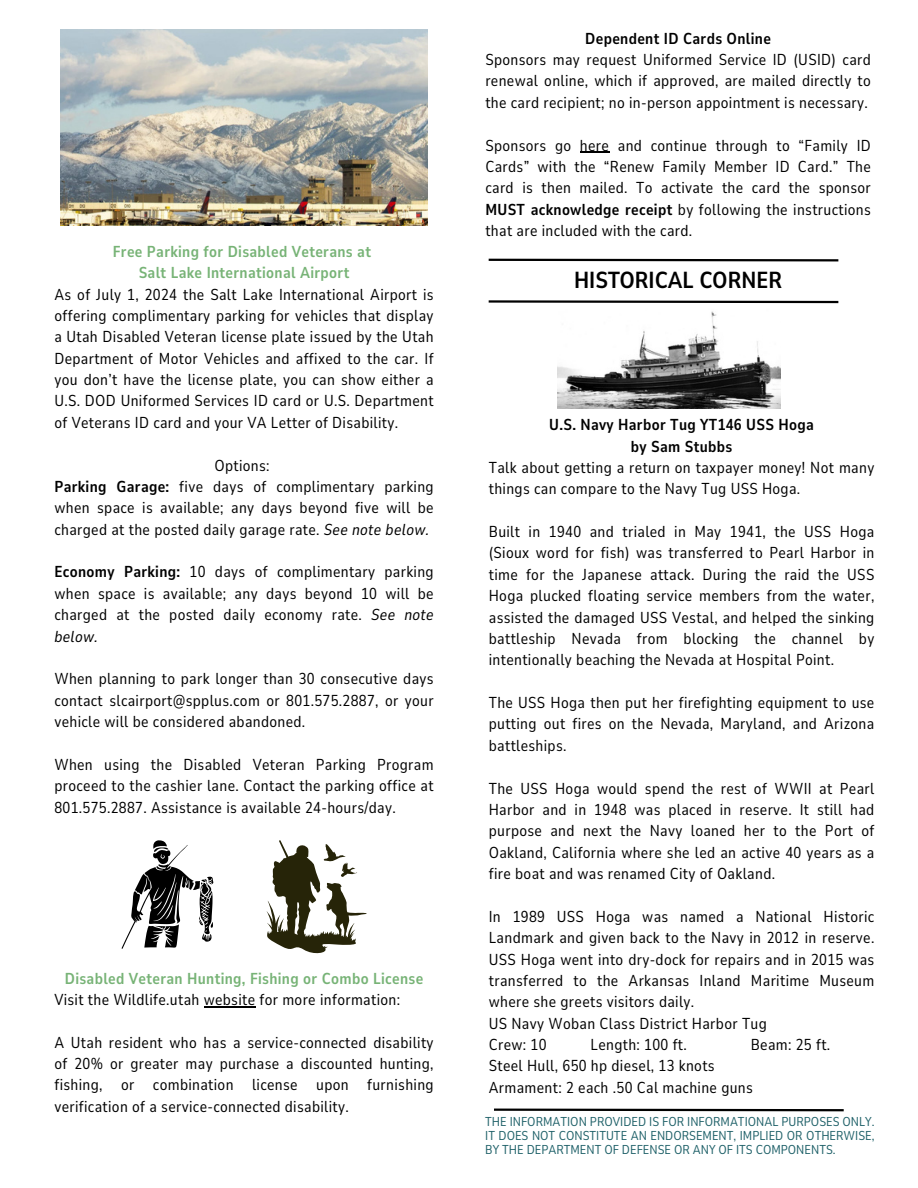
<style>
.page{position:relative;width:918px;height:1188px;background:#fff}
.page>*{position:absolute;margin:0;border:0;box-sizing:border-box;transform-origin:0 0}
.t1{font:700 23.1px "Nunito Sans 10 pt Condensed";color:#000}
.t2{font:15.75px/21.3px "Nunito Sans 10 pt Condensed";letter-spacing:.02em;color:#000;text-align:justify}
.t3{font:700 15.75px/21.3px "Nunito Sans 10 pt Condensed";letter-spacing:.02em;color:#77b376;text-align:center}
.t4{font:700 15.75px/21.3px "Nunito Sans 10 pt Condensed";letter-spacing:.02em;color:#000;text-align:center}
.t5{font:12.75px/14px "Nunito Sans 10 pt Condensed";color:#1e6068;text-align:justify}
.s1{font-weight:700}
.s2{font-style:italic}
</style>
<div class="page">
<svg style="left:488px;top:300px;width:351px;height:4px"></svg>
<svg style="left:494px;top:1108px;width:350px;height:4px"></svg>
<svg style="left:122px;top:840px;width:92px;height:109px"></svg>
<svg style="left:266px;top:840px;width:101px;height:114px"></svg>
<svg style="left:580px;top:152px;width:29px;height:1px"></svg>
<svg style="left:488px;top:258px;width:351px;height:4px"></svg>
<img style="left:557px;top:311px;width:223px;height:98px">
<img style="left:61px;top:29px;width:366px;height:196px">
<hr style="left:204px;top:1006px;width:52px;height:1px;background:#000">
<p class="t3" style="left:113px;top:241px;width:260px">Free Parking for Disabled Veterans at<br>Salt Lake International Airport</p>
<p class="t2" style="left:54px;top:284px;width:381px">As of July 1, 2024 the Salt Lake International Airport is offering complimentary parking for vehicles that display a Utah Disabled Veteran license plate issued by the Utah Department of Motor Vehicles and affixed to the car. If you don’t have the license plate, you can show either a U.S. DOD Uniformed Services ID card or U.S. Department of Veterans ID card and your VA Letter of Disability.</p>
<p class="t2" style="left:54px;top:455px;width:381px;text-align:center">Options:<br><span class="s1">Parking Garage:</span> five days of complimentary parking when space is available; any days beyond five will be charged at the posted daily garage rate. <span class="s2">See note below.</span></p>
<p class="t2" style="left:54px;top:562px;width:381px"><span class="s1">Economy Parking:</span> 10 days of complimentary parking when space is available; any days beyond 10 will be charged at the posted daily economy rate. <span class="s2">See note below.</span></p>
<p class="t2" style="left:54px;top:669px;width:381px">When planning to park longer than 30 consecutive days contact slcairport@spplus.com or 801.575.2887, or your vehicle will be considered abandoned.</p>
<p class="t2" style="left:54px;top:754px;width:381px">When using the Disabled Veteran Parking Program proceed to the cashier lane. Contact the parking office at 801.575.2887. Assistance is available 24-hours/day.</p>
<p class="t3" style="left:65px;top:968px;width:360px">Disabled Veteran Hunting, Fishing or Combo License</p>
<p class="t2" style="left:54px;top:989px;width:347px">Visit the Wildlife.utah website for more information:</p>
<p class="t2" style="left:54px;top:1032px;width:381px">A Utah resident who has a service-connected disability of 20% or greater may purchase a discounted hunting, fishing, or combination license upon furnishing verification of a service-connected disability.</p>
<p class="t4" style="left:585px;top:28px;width:187px">Dependent ID Cards Online</p>
<p class="t2" style="left:485px;top:49px;width:387px">Sponsors may request Uniformed Service ID (USID) card renewal online, which if approved, are mailed directly to the card recipient; no in-person appointment is necessary.</p>
<p class="t2" style="left:485px;top:135px;width:387px">Sponsors go here and continue through to “Family ID Cards” with the “Renew Family Member ID Card.” The card is then mailed. To activate the card the sponsor <span class="s1">MUST acknowledge receipt</span> by following the instructions that are included with the card.</p>
<h1 class="t1" style="left:574px;top:265px;width:210px">HISTORICAL CORNER</h1>
<p class="t4" style="left:549px;top:414px;width:266px">U.S. Navy Harbor Tug YT146 USS Hoga by Sam Stubbs</p>
<p class="t2" style="left:489px;top:457px;width:387px">Talk about getting a return on taxpayer money! Not many things can compare to the Navy Tug USS Hoga.</p>
<p class="t2" style="left:489px;top:521px;width:387px">Built in 1940 and trialed in May 1941, the USS Hoga (Sioux word for fish) was transferred to Pearl Harbor in time for the Japanese attack. During the raid the USS Hoga plucked floating service members from the water, assisted the damaged USS Vestal, and helped the sinking battleship Nevada from blocking the channel by intentionally beaching the Nevada at Hospital Point.</p>
<p class="t2" style="left:489px;top:692px;width:387px">The USS Hoga then put her firefighting equipment to use putting out fires on the Nevada, Maryland, and Arizona battleships.</p>
<p class="t2" style="left:489px;top:778px;width:387px">The USS Hoga would spend the rest of WWII at Pearl Harbor and in 1948 was placed in reserve. It still had purpose and next the Navy loaned her to the Port of Oakland, California where she led an active 40 years as a fire boat and was renamed City of Oakland.</p>
<p class="t2" style="left:489px;top:906px;width:387px;text-align:left">In 1989 USS Hoga was named a National Historic Landmark and given back to the Navy in 2012 in reserve.<br>USS Hoga went into dry-dock for repairs and in 2015 was transferred to the Arkansas Inland Maritime Museum where she greets visitors daily.<br>US Navy Woban Class District Harbor Tug<br>Crew: 10</p>
<p class="t2" style="left:591px;top:1034px;width:98px">Length: 100 ft.</p>
<p class="t2" style="left:751px;top:1034px;width:81px">Beam: 25 ft.</p>
<p class="t2" style="left:489px;top:1056px;width:266px">Steel Hull, 650 hp diesel, 13 knots<br>Armament: 2 each .50 Cal machine guns</p>
<p class="t5" style="left:485px;top:1115px;width:391px">THE INFORMATION PROVIDED IS FOR INFORMATIONAL PURPOSES ONLY.<br>IT DOES NOT CONSTITUTE AN ENDORSEMENT, IMPLIED OR OTHERWISE, BY THE DEPARTMENT OF DEFENSE OR ANY OF ITS COMPONENTS.</p>
</div>
